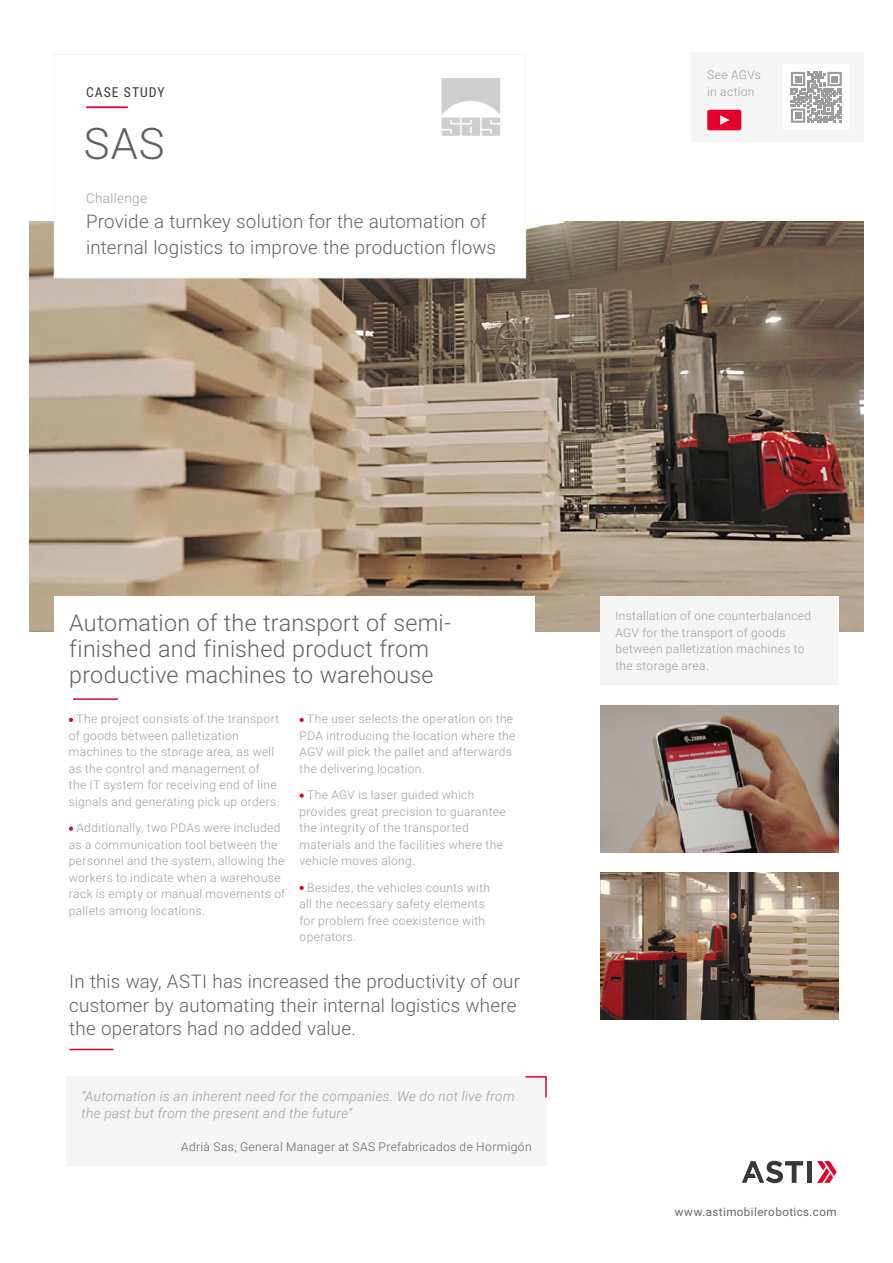
<style>
.page{position:relative;width:893px;height:1263px;background:#fff}
.page>*{position:absolute;margin:0;border:0;box-sizing:border-box;transform-origin:0 0}
.t1{font:300 43.5px "Roboto";color:#5f615f}
.t2{font:300 23.25px/26.2px "Roboto";letter-spacing:.01em;color:#5f615f}
.t3{font:300 18.75px/23.5px "Roboto";letter-spacing:.01em;color:#5f615f}
.t4{font:13.65px "Roboto Condensed";letter-spacing:.075em;color:#363936}
.t5{font:italic 300 13.5px/16.5px "Roboto";letter-spacing:.025em;color:#9b9c9b}
.t6{font:300 13.5px "Roboto";letter-spacing:.025em;color:#9b9c9b}
.t7{font:300 12px/16.5px "Roboto";letter-spacing:.03em;color:#9b9c9b}
.t8{font:300 12px "Roboto";letter-spacing:.03em;color:#5f615f}
.t9{font:11.55px "Roboto";letter-spacing:.04em;color:#646764}
</style>
<div class="page">
<img style="left:30px;top:222px;width:833px;height:409px">
<div style="left:600px;top:596px;width:239px;height:89px;background:#f5f5f5"></div>
<div style="left:54px;top:596px;width:480px;height:116px;background:#fff"></div>
<img style="left:600px;top:873px;width:239px;height:147px">
<img style="left:600px;top:706px;width:239px;height:146px">
<div style="left:54px;top:54px;width:472px;height:224px;background:#fff;border:1px solid #f5f5f5"></div>
<hr style="left:86px;top:106px;width:42px;height:2px;background:#e4022d">
<svg style="left:817px;top:1161px;width:20px;height:22px"></svg>
<div style="left:807px;top:1161px;width:5px;height:22px;background:#363936"></div>
<svg style="left:742px;top:1161px;width:61px;height:22px"></svg>
<svg style="left:442px;top:78px;width:58px;height:58px"></svg>
<svg style="left:69px;top:718px;width:4px;height:4px"></svg>
<svg style="left:69px;top:826px;width:4px;height:5px"></svg>
<svg style="left:300px;top:718px;width:4px;height:4px"></svg>
<svg style="left:300px;top:793px;width:4px;height:5px"></svg>
<svg style="left:300px;top:886px;width:4px;height:4px"></svg>
<hr style="left:69px;top:1049px;width:44px;height:1px;background:#e4022d">
<div style="left:67px;top:1076px;width:480px;height:90px;background:#f5f5f5"></div>
<svg style="left:525px;top:1076px;width:22px;height:22px"></svg>
<div style="left:691px;top:52px;width:172px;height:90px;background:#f5f5f5"></div>
<div style="left:707px;top:110px;width:34px;height:20px;background:#e4022d;border-radius:2px"></div>
<svg style="left:720px;top:115px;width:10px;height:10px"></svg>
<div style="left:783px;top:64px;width:66px;height:66px;background:#fff"></div>
<svg style="left:791px;top:72px;width:51px;height:51px"></svg>
<hr style="left:73px;top:698px;width:45px;height:2px;background:#e4022d">
<p class="t4" style="left:86px;top:83px;width:80px">CASE STUDY</p>
<h1 class="t1" style="left:84px;top:113px;width:82px">SAS</h1>
<p class="t6" style="left:86px;top:188px;width:63px">Challenge</p>
<h3 class="t3" style="left:86px;top:208px;width:411px;line-height:25.5px">Provide a turnkey solution for the automation of internal logistics to improve the production flows</h3>
<p class="t7" style="left:707px;top:67px;width:55px">See AGVs in action</p>
<h2 class="t2" style="left:69px;top:609px;width:383px">Automation of the transport of semi&shy;finished and finished product from productive machines to warehouse</h2>
<p class="t7" style="left:69px;top:710px;width:212px;text-indent:8px">The project consists of the transport of goods between palletization machines to the storage area, as well as the control and management of the IT system for receiving end of line signals and generating pick up orders.</p>
<p class="t7" style="left:69px;top:819px;width:218px;text-indent:8px">Additionally, two PDAs were included as a communication tool between the personnel and the system, allowing the workers to indicate when a warehouse rack is empty or manual movements of pallets among locations.</p>
<p class="t7" style="left:300px;top:710px;width:217px;text-indent:8px">The user selects the operation on the PDA introducing the location where the AGV will pick the pallet and afterwards the delivering location.</p>
<p class="t7" style="left:300px;top:786px;width:208px;text-indent:8px">The AGV is laser guided which provides great precision to guarantee the integrity of the transported materials and the facilities where the vehicle moves along.</p>
<p class="t7" style="left:300px;top:878px;width:192px;text-indent:8px">Besides, the vehicles counts with all the necessary safety elements for problem free coexistence with operators.</p>
<h3 class="t3" style="left:69px;top:969px;width:452px">In this way, ASTI has increased the productivity of our customer by automating their internal logistics where the operators had no added value.</h3>
<p class="t5" style="left:82px;top:1088px;width:435px">“Automation is an inherent need for the companies. We do not live from the past but from the present and the future”</p>
<p class="t8" style="left:181px;top:1138px;width:352px">Adrià Sas, General Manager at SAS Prefabricados de Hormigón</p>
<p class="t7" style="left:615px;top:607px;width:197px">Installation of one counterbalanced<br>AGV for the transport of goods between palletization machines to the storage area.</p>
<p class="t9" style="left:675px;top:1203px;width:163px">www.astimobilerobotics.com</p>
</div>
